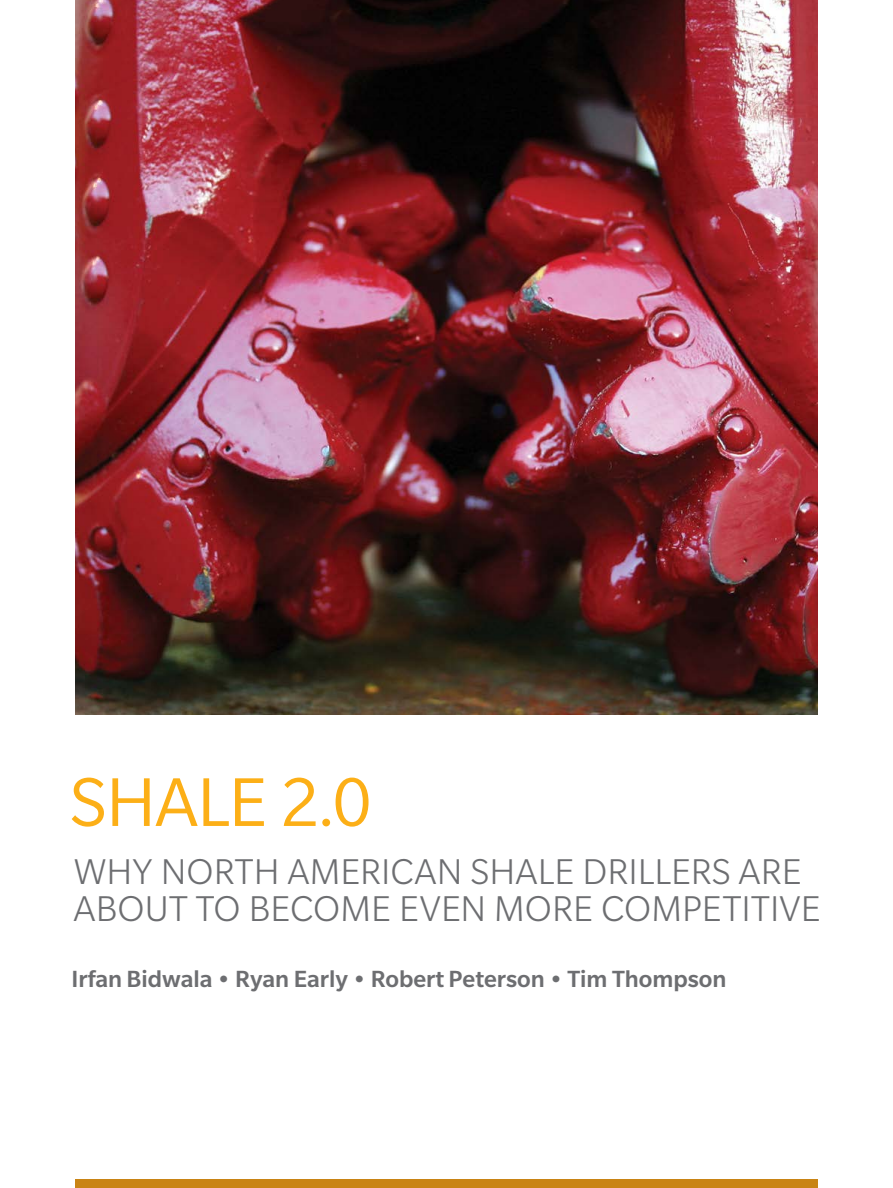
<style>
.page{position:relative;width:893px;height:1188px;background:#fff}
.page>*{position:absolute;margin:0;border:0;box-sizing:border-box;transform-origin:0 0}
.t1{font:75px "Slate Pro";letter-spacing:-.01em;color:#fcaf17}
.t2{font:300 39px/37.5px "Slate Pro";letter-spacing:.005em;color:#6d6e71}
.t3{font:500 25.5px "Slate Pro";color:#6d6e71}
</style>
<div class="page">
<img style="left:75px;top:0;width:743px;height:714px">
<div style="left:75px;top:1179px;width:743px;height:9px;background:#c98414"></div>
<h1 class="t1" style="left:70px;top:763px;width:303px">SHALE 2.0</h1>
<p class="t2" style="left:74px;top:852px;width:748px">WHY NORTH AMERICAN SHALE DRILLERS ARE<br>ABOUT TO BECOME EVEN MORE COMPETITIVE</p>
<p class="t3" style="left:72px;top:965px;width:657px">Irfan Bidwala • Ryan Early • Robert Peterson • Tim Thompson</p>
</div>
